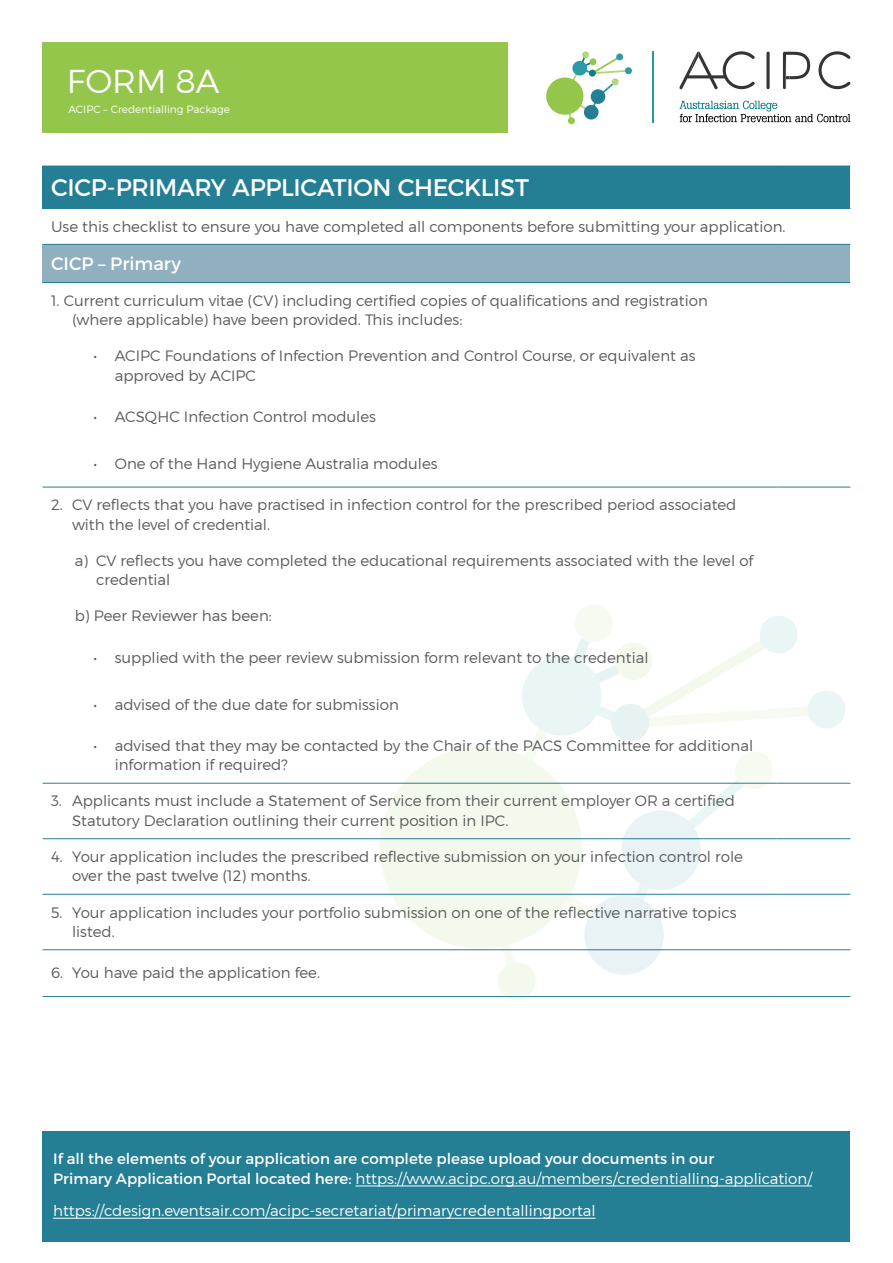
<style>
.page{position:relative;width:893px;height:1263px;background:#fff}
.page>*{position:absolute;margin:0;border:0;box-sizing:border-box;transform-origin:0 0}
.t1{font:300 33px "Montserrat";color:#fff}
.t2{font:24px "Montserrat";letter-spacing:-.015em;color:#fff}
.t3{font:18px "Montserrat";color:#fff}
.t4{font:300 15px/19.5px "Montserrat";color:#58595b}
.t5{font:15px/19.5px "Montserrat";color:#fff}
.t6{font:300 15px "Montserrat";color:#fff}
.t7{font:300 10.5px "Montserrat";color:#fff}
.s1{font-weight:300}
</style>
<div class="page">
<div style="left:43px;top:43px;width:465px;height:90px;background:#94c64b"></div>
<svg style="left:679px;top:51px;width:76px;height:38px"></svg>
<svg style="left:766px;top:52px;width:4px;height:37px"></svg>
<svg style="left:783px;top:52px;width:27px;height:37px"></svg>
<svg style="left:818px;top:51px;width:32px;height:38px"></svg>
<hr style="left:652px;top:51px;width:2px;height:72px;background:#2598a5">
<svg style="left:679px;top:101px;width:171px;height:21px"></svg>
<svg style="left:572px;top:57px;width:54px;height:36px"></svg>
<svg style="left:580px;top:104px;width:6px;height:5px"></svg>
<div style="left:546px;top:78px;width:37px;height:37px;background:#94c64b;border-radius:50%"></div>
<div style="left:568px;top:117px;width:7px;height:7px;background:#94c64b;border-radius:50%"></div>
<div style="left:612px;top:78px;width:7px;height:7px;background:#b3d67a;border-radius:50%"></div>
<div style="left:625px;top:67px;width:7px;height:7px;background:#2c9ba7;border-radius:50%"></div>
<div style="left:616px;top:53px;width:7px;height:7px;background:#2c9ba7;border-radius:50%"></div>
<div style="left:589px;top:58px;width:7px;height:7px;background:#94c64b;border-radius:50%"></div>
<div style="left:582px;top:51px;width:7px;height:7px;background:#b3d67a;border-radius:50%"></div>
<div style="left:589px;top:70px;width:7px;height:7px;background:#0c7e8c;border-radius:50%"></div>
<div style="left:584px;top:105px;width:14px;height:15px;background:#247e94;border-radius:50%"></div>
<div style="left:591px;top:89px;width:14px;height:15px;background:#247e94;border-radius:50%"></div>
<div style="left:572px;top:61px;width:15px;height:15px;background:#2c9ba7;border-radius:50%"></div>
<svg style="left:573px;top:634px;width:46px;height:50px"></svg>
<svg style="left:595px;top:704px;width:19px;height:17px"></svg>
<svg style="left:524px;top:729px;width:23px;height:32px"></svg>
<svg style="left:641px;top:639px;width:167px;height:87px"></svg>
<svg style="left:685px;top:779px;width:59px;height:49px"></svg>
<svg style="left:633px;top:884px;width:17px;height:16px"></svg>
<svg style="left:566px;top:893px;width:30px;height:24px"></svg>
<svg style="left:501px;top:945px;width:16px;height:20px"></svg>
<div style="left:380px;top:747px;width:202px;height:202px;background:#f4f9ed;border-radius:50%"></div>
<div style="left:498px;top:962px;width:38px;height:38px;background:#f4f9ed;border-radius:50%"></div>
<div style="left:735px;top:751px;width:38px;height:38px;background:#f7faf1;border-radius:50%"></div>
<div style="left:807px;top:691px;width:38px;height:37px;background:#eaf5f6;border-radius:50%"></div>
<div style="left:760px;top:616px;width:37px;height:37px;background:#eaf5f6;border-radius:50%"></div>
<div style="left:614px;top:642px;width:38px;height:38px;background:#f4f9ed;border-radius:50%"></div>
<div style="left:575px;top:604px;width:37px;height:38px;background:#f7faf1;border-radius:50%"></div>
<div style="left:611px;top:704px;width:38px;height:37px;background:#e7f2f3;border-radius:50%"></div>
<div style="left:584px;top:895px;width:80px;height:80px;background:#e9f2f4;border-radius:50%"></div>
<div style="left:621px;top:810px;width:80px;height:80px;background:#e9f2f4;border-radius:50%"></div>
<div style="left:522px;top:656px;width:79px;height:80px;background:#eaf5f6;border-radius:50%"></div>
<div style="left:43px;top:166px;width:807px;height:42px;background:#247e94"></div>
<div style="left:43px;top:244px;width:807px;height:38px;background:#90b0bf"></div>
<hr style="left:43px;top:208px;width:734px;height:1px;background:#247e94">
<hr style="left:777px;top:208px;width:73px;height:1px;background:#247e94">
<hr style="left:43px;top:244px;width:734px;height:1px;background:#247e94">
<hr style="left:777px;top:244px;width:73px;height:1px;background:#247e94">
<hr style="left:43px;top:282px;width:734px;height:1px;background:#247e94">
<hr style="left:777px;top:282px;width:73px;height:1px;background:#247e94">
<hr style="left:43px;top:487px;width:734px;height:1px;background:#247e94">
<hr style="left:777px;top:487px;width:73px;height:1px;background:#247e94">
<hr style="left:43px;top:783px;width:734px;height:1px;background:#247e94">
<hr style="left:777px;top:783px;width:73px;height:1px;background:#247e94">
<hr style="left:43px;top:838px;width:734px;height:1px;background:#247e94">
<hr style="left:777px;top:838px;width:73px;height:1px;background:#247e94">
<hr style="left:43px;top:894px;width:734px;height:1px;background:#247e94">
<hr style="left:777px;top:894px;width:73px;height:1px;background:#247e94">
<hr style="left:43px;top:949px;width:734px;height:1px;background:#247e94">
<hr style="left:777px;top:949px;width:73px;height:1px;background:#247e94">
<hr style="left:43px;top:996px;width:734px;height:1px;background:#247e94">
<hr style="left:777px;top:996px;width:73px;height:1px;background:#247e94">
<div style="left:43px;top:1131px;width:807px;height:111px;background:#247e94"></div>
<hr style="left:355px;top:1185px;width:457px;height:1px;background:#fff">
<hr style="left:53px;top:1218px;width:543px;height:1px;background:#fff">
<h1 class="t1" style="left:67px;top:61px;width:154px">FORM 8A</h1>
<p class="t7" style="left:69px;top:103px;width:163px">ACIPC – Credentialling Package</p>
<h2 class="t2" style="left:51px;top:172px;width:479px">CICP-PRIMARY APPLICATION CHECKLIST</h2>
<p class="t4" style="left:51px;top:216px;width:736px">Use this checklist to ensure you have completed all components before submitting your application.</p>
<p class="t3" style="left:51px;top:252px;width:131px">CICP – Primary</p>
<p class="t4" style="left:72px;top:290px;width:637px;text-indent:-21px">1. Current curriculum vitae (CV) including certified copies of qualifications and registration (where applicable) have been provided. This includes:</p>
<p class="t4" style="left:115px;top:346px;width:582px;text-indent:-21px">• ACIPC Foundations of Infection Prevention and Control Course, or equivalent as approved by ACIPC</p>
<p class="t4" style="left:94px;top:407px;width:284px">• ACSQHC Infection Control modules</p>
<p class="t4" style="left:94px;top:454px;width:346px">• One of the Hand Hygiene Australia modules</p>
<p class="t4" style="left:72px;top:495px;width:666px;text-indent:-21px">2. CV reflects that you have practised in infection control for the prescribed period associated with the level of credential.</p>
<p class="t4" style="left:96px;top:550px;width:659px;text-indent:-21px">a) CV reflects you have completed the educational requirements associated with the level of credential</p>
<p class="t4" style="left:75px;top:606px;width:199px">b) Peer Reviewer has been:</p>
<p class="t4" style="left:94px;top:647px;width:556px">• supplied with the peer review submission form relevant to the credential</p>
<p class="t4" style="left:94px;top:694px;width:307px">• advised of the due date for submission</p>
<p class="t4" style="left:115px;top:736px;width:640px;text-indent:-21px">• advised that they may be contacted by the Chair of the PACS Committee for additional information if required?</p>
<p class="t4" style="left:72px;top:791px;width:664px;text-indent:-21px">3. Applicants must include a Statement of Service from their current employer OR a certified<br>Statutory Declaration outlining their current position in IPC.</p>
<p class="t4" style="left:72px;top:847px;width:673px;text-indent:-21px">4. Your application includes the prescribed reflective submission on your infection control role over the past twelve (12) months.</p>
<p class="t4" style="left:72px;top:902px;width:666px;text-indent:-21px">5. Your application includes your portfolio submission on one of the reflective narrative topics listed.</p>
<p class="t4" style="left:51px;top:963px;width:270px">6. You have paid the application fee.</p>
<p class="t5" style="left:53px;top:1149px;width:760px">If all the elements of your application are complete please upload your documents in our<br>Primary Application Portal located here: <span class="s1">https://www.acipc.org.au/members/credentialling-application/</span></p>
<p class="t6" style="left:53px;top:1201px;width:544px">https://cdesign.eventsair.com/acipc-secretariat/primarycredentallingportal</p>
</div>
